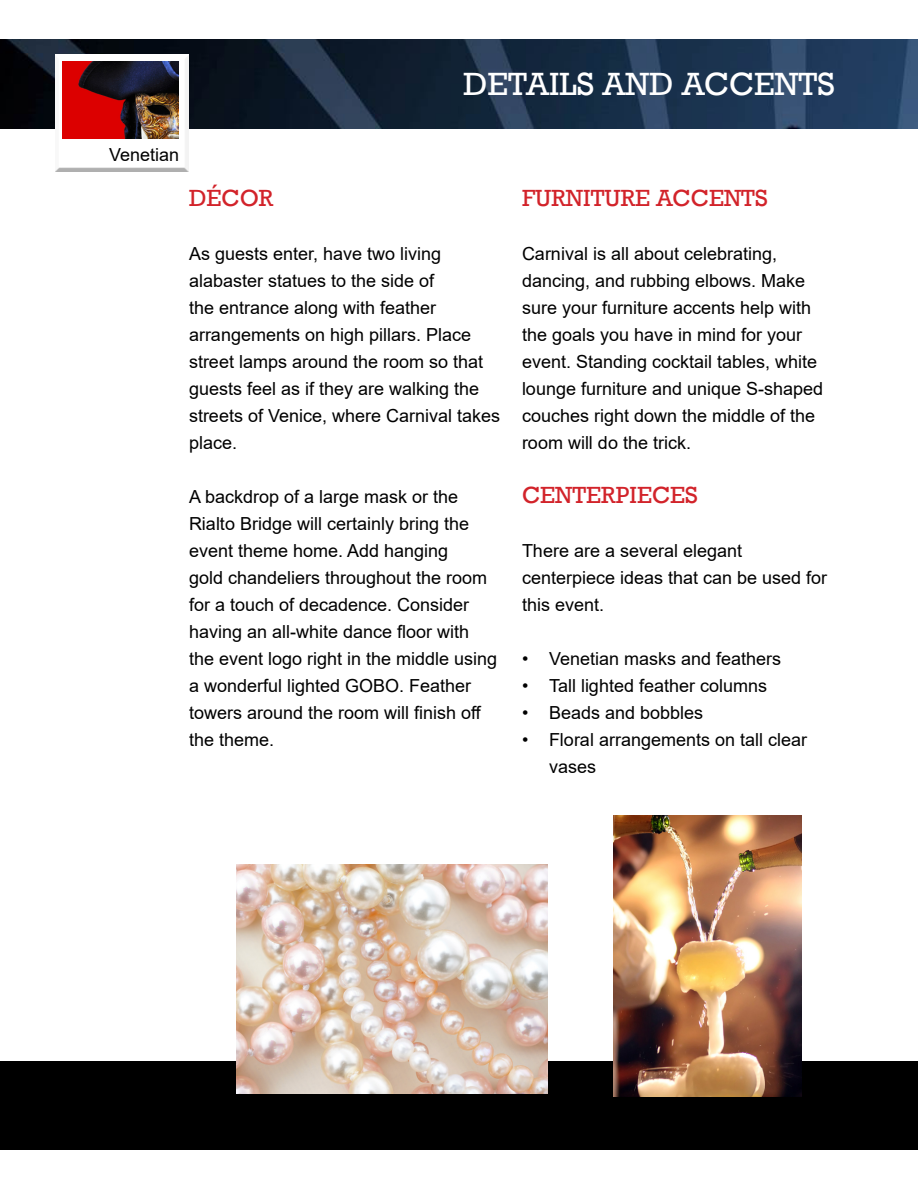
<style>
.page{position:relative;width:918px;height:1188px;background:#fff}
.page>*{position:absolute;margin:0;border:0;box-sizing:border-box;transform-origin:0 0}
.t1{font:33px "Rockwell";color:#fff}
.t2{font:24px "Rockwell";color:#d2232a}
.t3{font:18px/27px "Arial";color:#000}
</style>
<div class="page">
<div style="left:0;top:1061px;width:918px;height:89px;background:#000"></div>
<img style="left:0;top:40px;width:918px;height:88px">
<div style="left:49px;top:48px;width:145px;height:11px;background:#fff;opacity:.75"></div>
<div style="left:49px;top:54px;width:145px;height:119px;background:#000;opacity:.45"></div>
<img style="left:63px;top:62px;width:115px;height:77px">
<img style="left:236px;top:864px;width:311px;height:230px">
<img style="left:614px;top:815px;width:187px;height:281px">
<h1 class="t1" style="left:464px;top:64px;width:373px">DETAILS AND ACCENTS</h1>
<p class="t3" style="left:109px;top:141px;width:72px">Venetian</p>
<h2 class="t2" style="left:189px;top:184px;width:86px">DÉCOR</h2>
<p class="t3" style="left:189px;top:240px;width:313px">As guests enter, have two living alabaster statues to the side of<br>the entrance along with feather arrangements on high pillars. Place street lamps around the room so that guests feel as if they are walking the streets of Venice, where Carnival takes place.</p>
<p class="t3" style="left:189px;top:483px;width:310px">A backdrop of a large mask or the<br>Rialto Bridge will certainly bring the event theme home. Add hanging<br>gold chandeliers throughout the room for a touch of decadence. Consider having an all-white dance floor with the event logo right in the middle using a wonderful lighted GOBO. Feather towers around the room will finish off the theme.</p>
<h2 class="t2" style="left:522px;top:184px;width:247px">FURNITURE ACCENTS</h2>
<p class="t3" style="left:522px;top:240px;width:303px">Carnival is all about celebrating, dancing, and rubbing elbows. Make sure your furniture accents help with the goals you have in mind for your event. Standing cocktail tables, white lounge furniture and unique S-shaped couches right down the middle of the room will do the trick.</p>
<h2 class="t2" style="left:522px;top:481px;width:177px">CENTERPIECES</h2>
<p class="t3" style="left:522px;top:537px;width:307px">There are a several elegant centerpiece ideas that can be used for this event.</p>
<p class="t3" style="left:522px;top:645px;width:261px">• Venetian masks and feathers</p>
<p class="t3" style="left:522px;top:672px;width:247px">• Tall lighted feather columns</p>
<p class="t3" style="left:522px;top:699px;width:183px">• Beads and bobbles</p>
<p class="t3" style="left:549px;top:726px;width:260px;text-indent:-27px">• Floral arrangements on tall clear vases</p>
</div>
